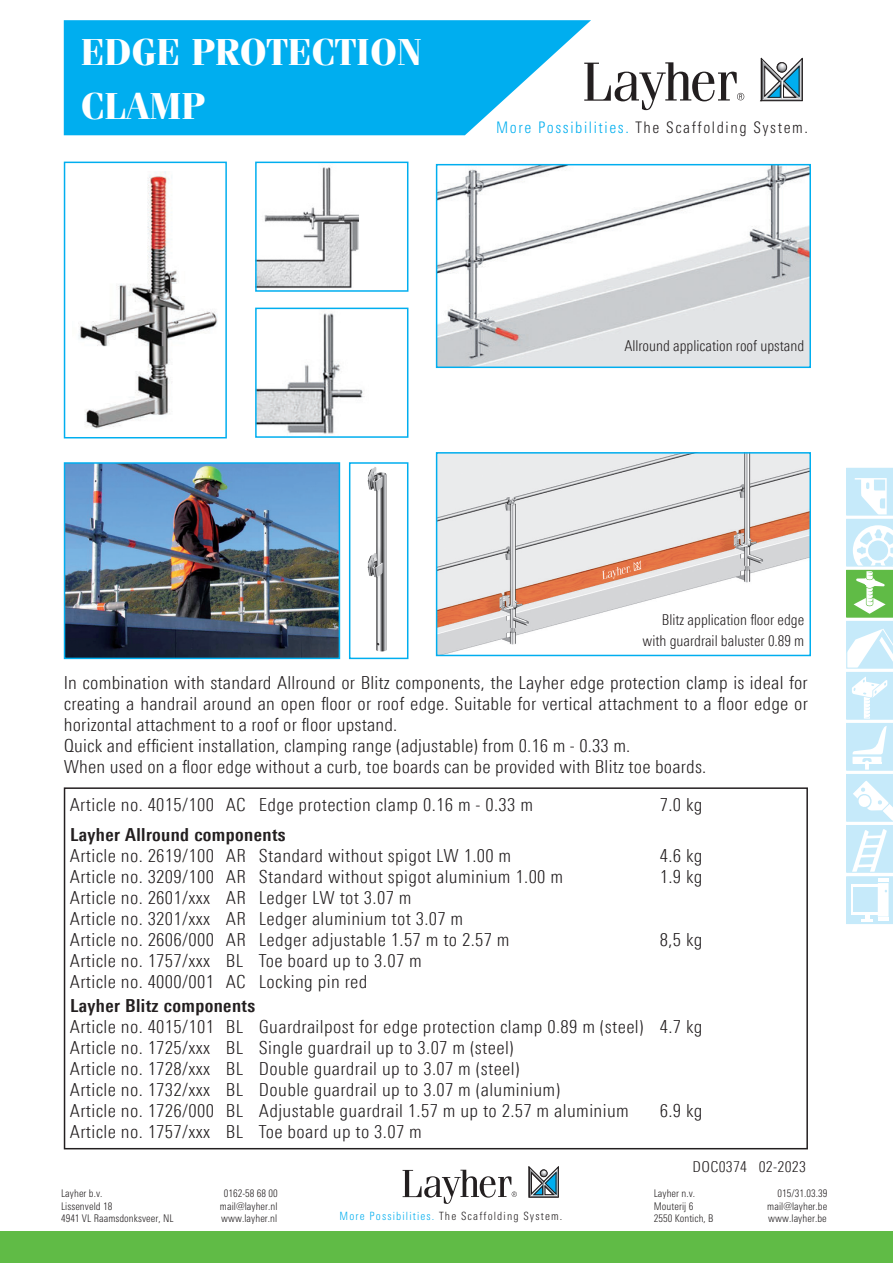
<style>
.page{position:relative;width:893px;height:1263px;background:#fff}
.page>*{position:absolute;margin:0;border:0;box-sizing:border-box;transform-origin:0 0}
.t1{font:700 37.5px/54px "Fenice Pro ITC";color:#fff}
.t2{font:300 18px/21px "Linotype Univers 320 Cn";letter-spacing:.02em;color:#231f20;scale:1.05 1}
.t3{font:700 18px "Linotype Univers 620 Cn";letter-spacing:.02em;color:#231f20;scale:1.05 1}
.t4{font:300 condensed 15.9px "LT Univers";letter-spacing:.1em;color:#231f20}
.t5{font:300 15px/21px "Linotype Univers 320 Cn";color:#231f20;text-align:right}
.t6{font:300 15px "Linotype Univers 320 Cn";letter-spacing:.02em;color:#231f20;scale:1.05 1}
.t7{font:300 condensed 13.5px "Univers";letter-spacing:.005em;color:#231f20}
.t8{font:300 condensed 11.4px "LT Univers";letter-spacing:.1em;color:#231f20}
.t9{font:300 condensed 10.5px "LT Univers";letter-spacing:.005em;color:#231f20}
.s1{color:#00aeef}
</style>
<div class="page">
<img style="left:78px;top:171px;width:140px;height:258px">
<div style="left:64px;top:162px;width:163px;height:276px;border:2px solid #00aeef"></div>
<img style="left:258px;top:167px;width:101px;height:121px">
<div style="left:255px;top:162px;width:153px;height:130px;border:2px solid #00aeef"></div>
<img style="left:258px;top:313px;width:105px;height:121px">
<div style="left:255px;top:308px;width:153px;height:130px;border:2px solid #00aeef"></div>
<img style="left:439px;top:167px;width:369px;height:198px">
<div style="left:436px;top:164px;width:375px;height:204px;border:2px solid #00aeef"></div>
<img style="left:439px;top:455px;width:369px;height:198px">
<div style="left:436px;top:452px;width:375px;height:204px;border:2px solid #00aeef"></div>
<img style="left:67px;top:465px;width:270px;height:191px">
<div style="left:64px;top:462px;width:276px;height:197px;border:2px solid #00aeef"></div>
<svg style="left:64px;top:20px;width:527px;height:115px;background:#1db7f0"></svg>
<div style="left:64px;top:787px;width:744px;height:362px;border:2px solid #231f20"></div>
<svg style="left:846px;top:468px;width:47px;height:456px"></svg>
<img style="left:367px;top:467px;width:20px;height:185px">
<div style="left:349px;top:462px;width:59px;height:197px;border:2px solid #00aeef"></div>
<div style="left:0;top:1231px;width:893px;height:32px;background:#60bb46"></div>
<svg style="left:529px;top:1167px;width:30px;height:31px"></svg>
<svg style="left:402px;top:1170px;width:115px;height:34px"></svg>
<svg style="left:761px;top:58px;width:41px;height:43px"></svg>
<svg style="left:584px;top:62px;width:160px;height:48px"></svg>
<h1 class="t1" style="left:81px;top:26px;width:343px">EDGE PROTECTION<br>CLAMP</h1>
<p class="t4" style="left:496px;top:118px;width:313px"><span class="s1">More Possibilities.</span> The Scaffolding System.</p>
<p class="t5" style="left:624px;top:335px;width:181px">Allround application roof upstand</p>
<p class="t5" style="left:642px;top:609px;width:163px">Blitz application floor edge with guardrail baluster 0.89 m</p>
<p class="t2" style="left:64px;top:672px;width:710px">In combination with standard Allround or Blitz components, the Layher edge protection clamp is ideal for creating a handrail around an open floor or roof edge. Suitable for vertical attachment to a floor edge or horizontal attachment to a roof or floor upstand.<br>Quick and efficient installation, clamping range (adjustable) from 0.16 m - 0.33 m.<br>When used on a floor edge without a curb, toe boards can be provided with Blitz toe boards.</p>
<p class="t2" style="left:70px;top:794px;width:443px">Article no. 4015/100 AC Edge protection clamp 0.16 m - 0.33 m</p>
<p class="t2" style="left:660px;top:794px;width:42px">7.0 kg</p>
<p class="t3" style="left:70px;top:824px;width:207px">Layher Allround components</p>
<p class="t2" style="left:70px;top:845px;width:422px">Article no. 2619/100 AR Standard without spigot LW 1.00 m</p>
<p class="t2" style="left:660px;top:845px;width:42px">4.6 kg</p>
<p class="t2" style="left:70px;top:866px;width:471px">Article no. 3209/100 AR Standard without spigot aluminium 1.00 m</p>
<p class="t2" style="left:660px;top:866px;width:42px">1.9 kg</p>
<p class="t2" style="left:70px;top:887px;width:420px">Article no. 2601/xxx AR Ledger LW tot 3.07 m<br>Article no. 3201/xxx AR Ledger aluminium tot 3.07 m<br>Article no. 2606/000 AR Ledger adjustable 1.57 m to 2.57 m</p>
<p class="t2" style="left:660px;top:929px;width:42px">8,5 kg</p>
<p class="t2" style="left:70px;top:950px;width:337px">Article no. 1757/xxx BL Toe board up to 3.07 m<br>Article no. 4000/001 AC Locking pin red</p>
<p class="t3" style="left:70px;top:995px;width:178px">Layher Blitz components</p>
<p class="t2" style="left:70px;top:1016px;width:604px">Article no. 4015/101 BL Guardrailpost for edge protection clamp 0.89 m (steel) 4.7 kg Article no. 1725/xxx BL Single guardrail up to 3.07 m (steel)<br>Article no. 1728/xxx BL Double guardrail up to 3.07 m (steel)<br>Article no. 1732/xxx BL Double guardrail up to 3.07 m (aluminium)<br>Article no. 1726/000 BL Adjustable guardrail 1.57 m up to 2.57 m aluminium</p>
<p class="t2" style="left:660px;top:1100px;width:42px">6.9 kg</p>
<p class="t2" style="left:70px;top:1121px;width:337px">Article no. 1757/xxx BL Toe board up to 3.07 m</p>
<p class="t6" style="left:693px;top:1158px;width:109px">DOC0374 02-2023</p>
<p class="t9" style="left:61px;top:1187px;width:43px">Layher b.v.</p>
<p class="t9" style="left:224px;top:1187px;width:55px">0162-58 68 00</p>
<p class="t9" style="left:61px;top:1200px;width:53px">Lissenveld 18</p>
<p class="t9" style="left:220px;top:1200px;width:59px">mail@layher.nl</p>
<p class="t9" style="left:61px;top:1212px;width:114px">4941 VL Raamsdonksveer, NL</p>
<p class="t9" style="left:221px;top:1212px;width:58px">www.layher.nl</p>
<p class="t9" style="left:654px;top:1187px;width:43px">Layher n.v.</p>
<p class="t9" style="left:778px;top:1187px;width:51px">015/31.03.39</p>
<p class="t9" style="left:654px;top:1200px;width:41px">Mouterij 6</p>
<p class="t9" style="left:767px;top:1200px;width:62px">mail@layher.be</p>
<p class="t8" style="left:340px;top:1210px;width:224px"><span class="s1">More Possibilities.</span> The Scaffolding System.</p>
<p class="t7" style="left:353px;top:1210px;width:210px"><span class="s1">Meer mogelijk.</span> Het systeem voor steigers.</p>
<p class="t9" style="left:654px;top:1212px;width:61px">2550 Kontich, B</p>
<p class="t9" style="left:768px;top:1212px;width:60px">www.layher.be</p>
</div>
